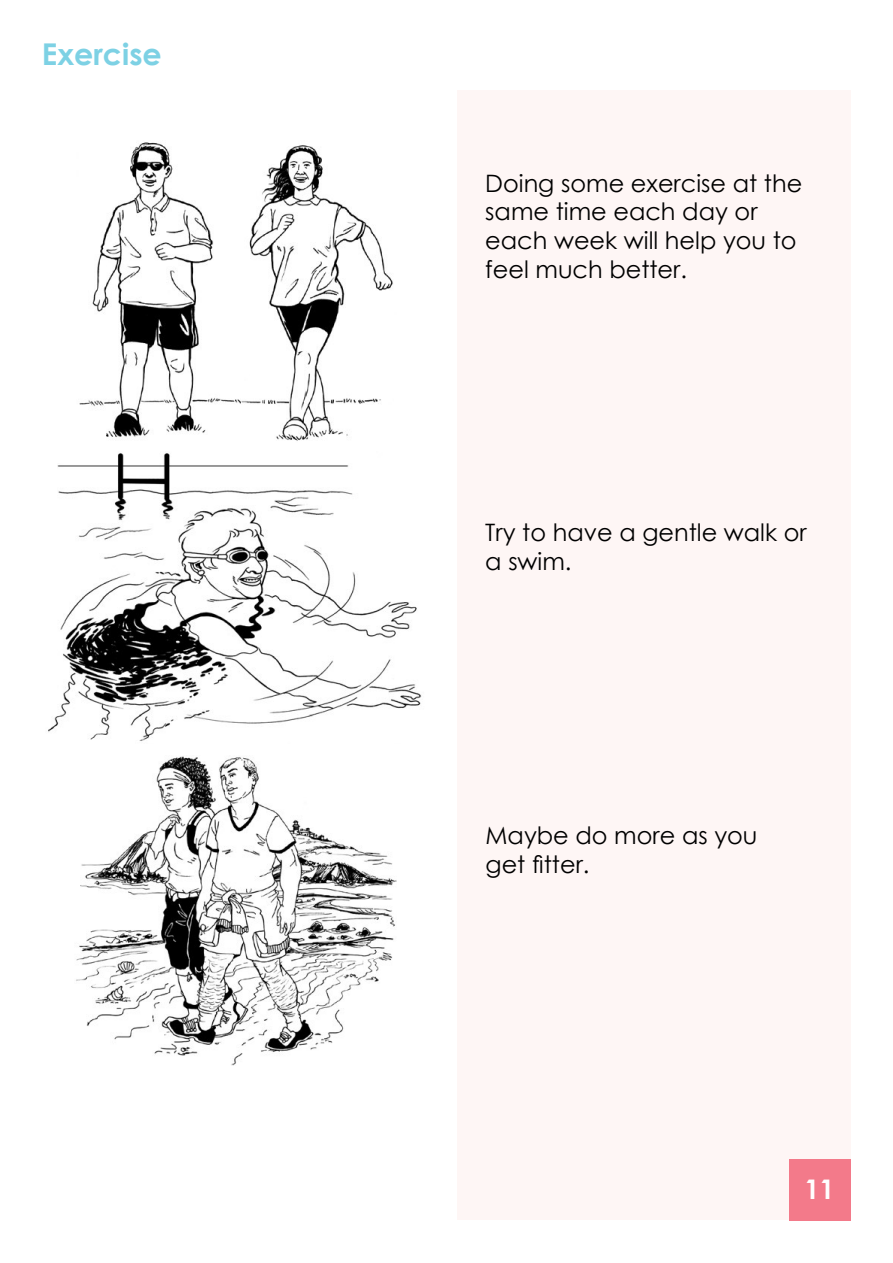
<style>
.page{position:relative;width:893px;height:1263px;background:#fff}
.page>*{position:absolute;margin:0;border:0;box-sizing:border-box;transform-origin:0 0}
.t1{font:700 30px "Century Gothic";color:#7dd1e4}
.t2{font:700 27px "Century Gothic";color:#fff}
.t3{font:24px/28.8px "Century Gothic";color:#000}
</style>
<div class="page">
<div style="left:457px;top:43px;width:393px;height:1177px;background:#fef6f5"></div>
<div style="left:789px;top:1159px;width:61px;height:61px;background:#f37a8a"></div>
<img style="left:79px;top:142px;width:314px;height:299px">
<img style="left:48px;top:453px;width:374px;height:288px">
<div style="left:0;top:43px;width:893px;height:47px;background:#fff"></div>
<img style="left:76px;top:756px;width:320px;height:309px">
<p class="t1" style="left:42px;top:31px;width:121px">Exercise</p>
<p class="t3" style="left:485px;top:168px;width:318px">Doing some exercise at the same time each day or each week will help you to feel much better.</p>
<p class="t3" style="left:485px;top:518px;width:323px">Try to have a gentle walk or a swim.</p>
<p class="t3" style="left:486px;top:820px;width:273px">Maybe do more as you</p>
<p class="t3" style="left:486px;top:849px;width:105px">get fitter.</p>
<p class="t2" style="left:804px;top:1169px;width:32px">11</p>
</div>
